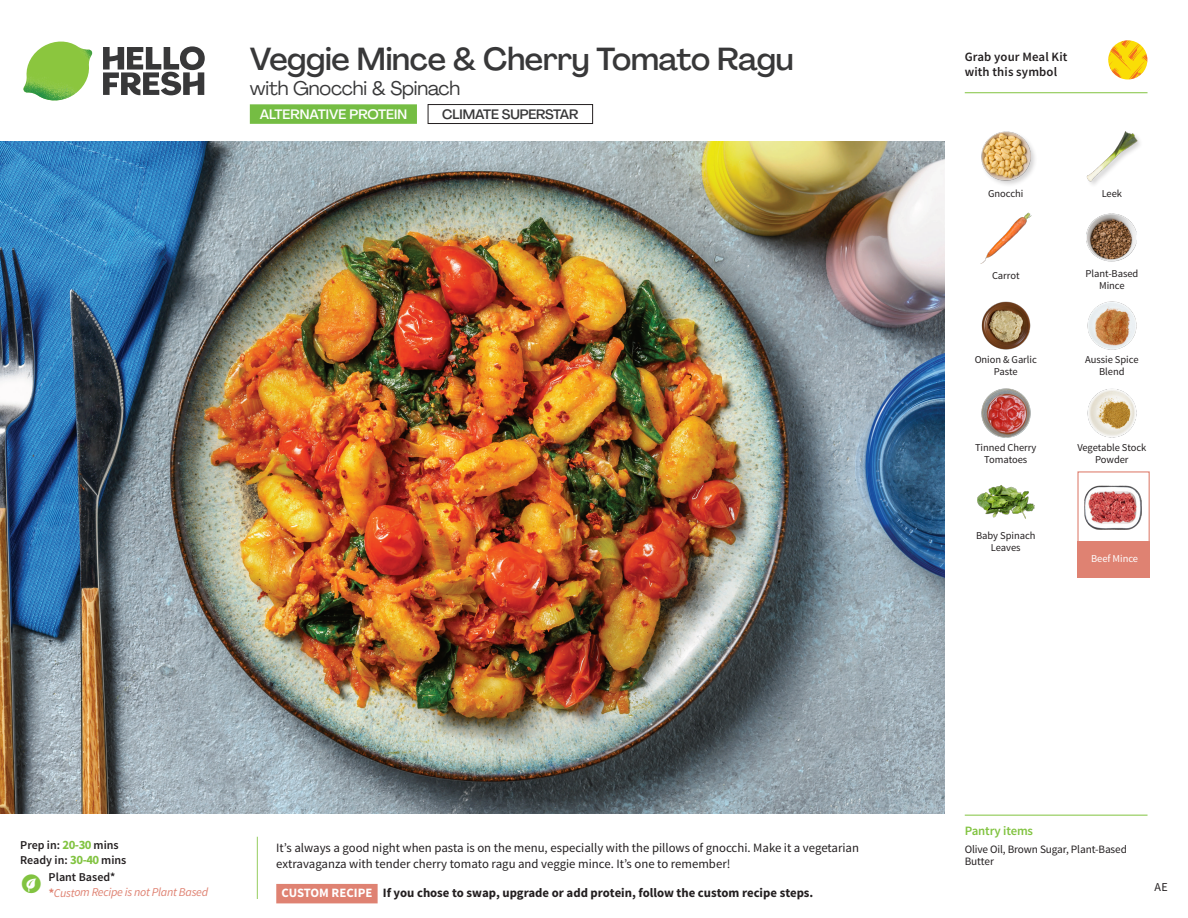
<style>
.page{position:relative;width:1188px;height:918px;background:#fff}
.page>*{position:absolute;margin:0;border:0;box-sizing:border-box;transform-origin:0 0}
._15_Titel_UK{font:500 31.5px "Agrandir";letter-spacing:-.015em;color:#383839}
._15_Titel_UK-2{font:19.5px "Agrandir";letter-spacing:-.01em;color:#383839}
.t1{font:500 13.5px "Agrandir";color:#fff}
.t2{font:500 13.5px "Agrandir";letter-spacing:-.01em;color:#383839}
.Step_6_Text_AU{font:12.75px/16.5px "Source Sans Pro";color:#231f20}
.Step_6_Text_AU-2{font:700 12.75px "Source Sans Pro";color:#231f20}
.t3{font:600 12.75px/15px "Source Sans Pro";letter-spacing:.01em;color:#231f20}
._04_Headers_Front{font:600 12.75px "Source Sans Pro";letter-spacing:-.01em;color:#81c340}
._04_Intro{font:600 12px "Source Sans Pro";color:#231f20}
._04_Intro-2{font:italic 12px "Source Sans Pro";letter-spacing:-.025em;color:#df8272}
.t4{font:12px "Source Sans Pro";color:#231f20}
._05_Pantry{font:11.25px/12px "Source Sans Pro";letter-spacing:-.01em;color:#231f20}
._18_FRONT_ingredient{font:10.5px/12px "Source Sans Pro";letter-spacing:-.005em;color:#231f20;text-align:center}
._18_FRONT_ingredient-2{font:10.5px "Source Sans Pro";letter-spacing:-.005em;color:#fff}
.s1{font-weight:700;font-size:12.75px;color:#81c340}
.s2{font-weight:700;font-style:normal}
.s3{color:#fff}
</style>
<div class="page">
<svg style="left:103px;top:46px;width:102px;height:49px"></svg>
<img style="left:23px;top:42px;width:69px;height:59px">
<svg style="left:256px;top:836px;width:122px;height:67px"></svg>
<img style="left:0;top:142px;width:945px;height:672px">
<div style="left:1077px;top:471px;width:73px;height:73px;border:1px solid #df8272"></div>
<div style="left:1077px;top:541px;width:73px;height:37px;background:#df8272"></div>
<img style="left:1084px;top:485px;width:58px;height:45px">
<div style="left:250px;top:104px;width:167px;height:20px;background:#75bd43"></div>
<div style="left:428px;top:104px;width:165px;height:20px;border:1px solid #231f20"></div>
<img style="left:1087px;top:301px;width:50px;height:49px">
<img style="left:1087px;top:388px;width:50px;height:50px">
<img style="left:981px;top:388px;width:50px;height:50px">
<img style="left:977px;top:485px;width:57px;height:34px">
<img style="left:981px;top:301px;width:50px;height:49px">
<img style="left:980px;top:212px;width:52px;height:52px">
<img style="left:1087px;top:213px;width:50px;height:49px">
<div style="left:980px;top:130px;width:58px;height:57px;background:#231f20;opacity:.2"></div>
<img style="left:981px;top:131px;width:49px;height:50px">
<div style="left:1086px;top:130px;width:58px;height:58px;background:#231f20;opacity:.2"></div>
<img style="left:1087px;top:131px;width:50px;height:50px">
<hr style="left:965px;top:815px;width:183px;height:1px;background:#81c340">
<svg style="left:1091px;top:40px;width:57px;height:54px"></svg>
<hr style="left:965px;top:92px;width:183px;height:1px;background:#81c340">
<p class="_15_Titel_UK" style="left:250px;top:40px;width:545px">Veggie Mince &amp; Cherry Tomato Ragu</p>
<p class="_15_Titel_UK-2" style="left:250px;top:76px;width:212px">with Gnocchi &amp; Spinach</p>
<p class="t1" style="left:260px;top:106px;width:149px">ALTERNATIVE PROTEIN</p>
<p class="t2" style="left:442px;top:106px;width:138px">CLIMATE SUPERSTAR</p>
<p class="_04_Intro" style="left:20px;top:837px;width:100px">Prep in: <span class="s1">20-30</span> mins</p>
<p class="_04_Intro" style="left:20px;top:852px;width:108px">Ready in: <span class="s1">30-40</span> mins</p>
<p class="_04_Intro" style="left:49px;top:869px;width:68px">Plant Based*</p>
<p class="_04_Intro-2" style="left:49px;top:885px;width:161px"><span class="s2">*</span>Custom Recipe is not Plant Based</p>
<p class="Step_6_Text_AU" style="left:276px;top:839px;width:584px">It’s always a good night when pasta is on the menu, especially with the pillows of gnocchi. Make it a vegetarian extravaganza with tender cherry tomato ragu and veggie mince. It’s one to remember!</p>
<p class="Step_6_Text_AU-2" style="left:281px;top:885px;width:533px"><span class="s3">CUSTOM RECIPE</span> If you chose to swap, upgrade or add protein, follow the custom recipe steps.</p>
<p class="t3" style="left:965px;top:50px;width:104px">Grab your Meal Kit with this symbol</p>
<p class="_18_FRONT_ingredient" style="left:988px;top:188px;width:37px">Gnocchi</p>
<p class="_18_FRONT_ingredient" style="left:1102px;top:188px;width:22px">Leek</p>
<p class="_18_FRONT_ingredient" style="left:992px;top:270px;width:29px">Carrot</p>
<p class="_18_FRONT_ingredient" style="left:1085px;top:267px;width:54px">Plant-Based<br>Mince</p>
<p class="_18_FRONT_ingredient" style="left:975px;top:354px;width:64px">Onion &amp; Garlic<br>Paste</p>
<p class="_18_FRONT_ingredient" style="left:1085px;top:354px;width:55px">Aussie Spice<br>Blend</p>
<p class="_18_FRONT_ingredient" style="left:975px;top:442px;width:63px">Tinned Cherry<br>Tomatoes</p>
<p class="_18_FRONT_ingredient" style="left:1077px;top:442px;width:71px">Vegetable Stock<br>Powder</p>
<p class="_18_FRONT_ingredient" style="left:976px;top:530px;width:61px">Baby Spinach<br>Leaves</p>
<p class="_18_FRONT_ingredient-2" style="left:1091px;top:552px;width:48px">Beef Mince</p>
<p class="_04_Headers_Front" style="left:965px;top:822px;width:70px">Pantry items</p>
<p class="_05_Pantry" style="left:965px;top:844px;width:164px">Olive Oil, Brown Sugar, Plant-Based<br>Butter</p>
<p class="t4" style="left:1155px;top:879px;width:15px">AE</p>
</div>
